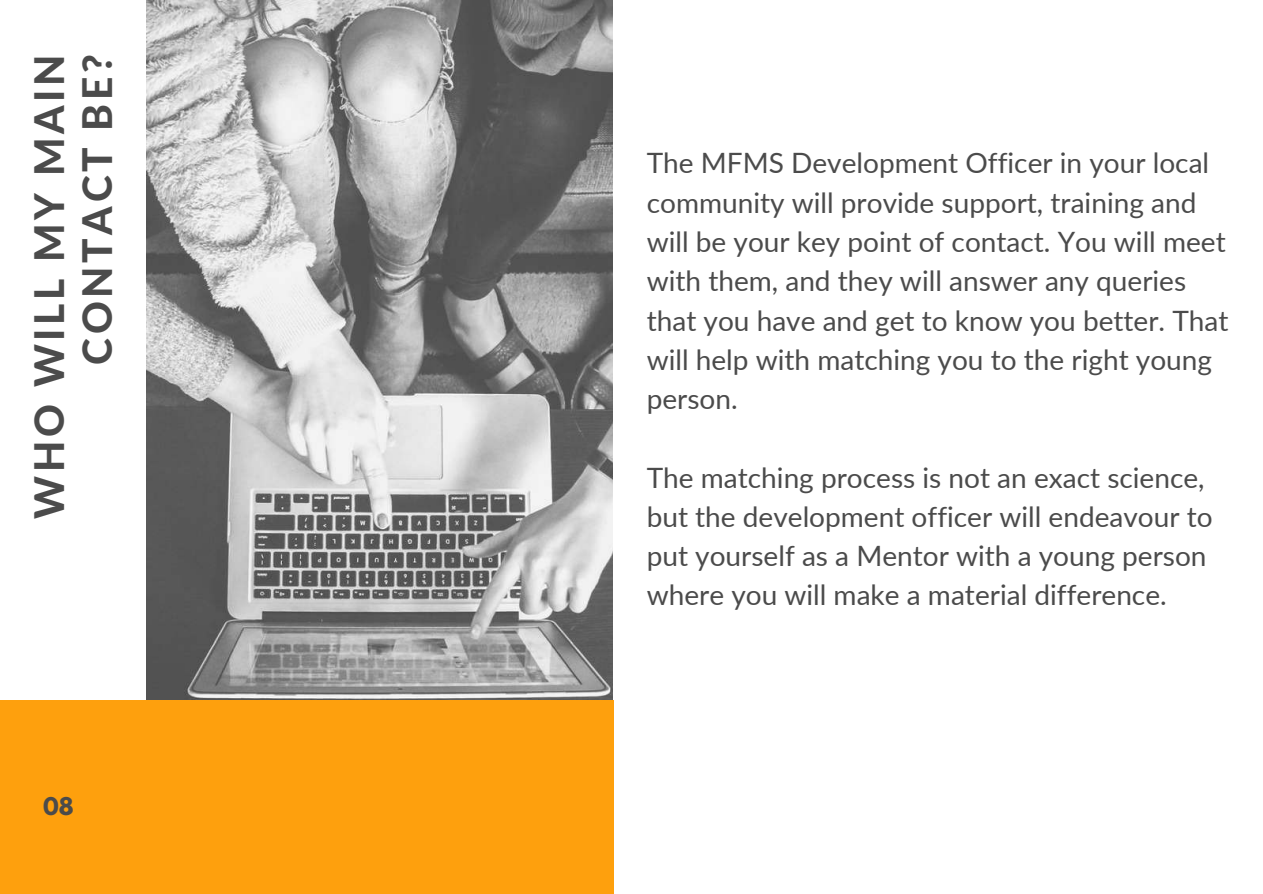
<style>
.page{position:relative;width:1263px;height:894px;background:#fff}
.page>*{position:absolute;margin:0;border:0;box-sizing:border-box;transform-origin:0 0}
.t1{font:800 40.5px/48px "Lato";letter-spacing:.09em;color:#4b4b4b;text-align:right}
.t2{font:28.05px/39.3px "Lato";color:#4b4b4b}
.t3{font:700 21.6px "League Spartan";color:#4b4b4b}
</style>
<div class="page">
<img style="left:147px;top:0;width:465px;height:699px">
<div style="left:0;top:699px;width:613px;height:194px;background:#fea00d"></div>
<h1 class="t1" style="left:24px;top:519px;width:466px;rotate:-90deg">WHO WILL MY MAIN<br>CONTACT BE?</h1>
<p class="t3" style="left:43px;top:789px;width:32px">08</p>
<p class="t2" style="left:647px;top:142px;width:583px">The MFMS Development Officer in your local community will provide support, training and will be your key point of contact. You will meet with them, and they will answer any queries that you have and get to know you better. That will help with matching you to the right young person.</p>
<p class="t2" style="left:647px;top:456px;width:568px">The matching process is not an exact science, but the development officer will endeavour to put yourself as a Mentor with a young person where you will make a material difference.</p>
</div>
